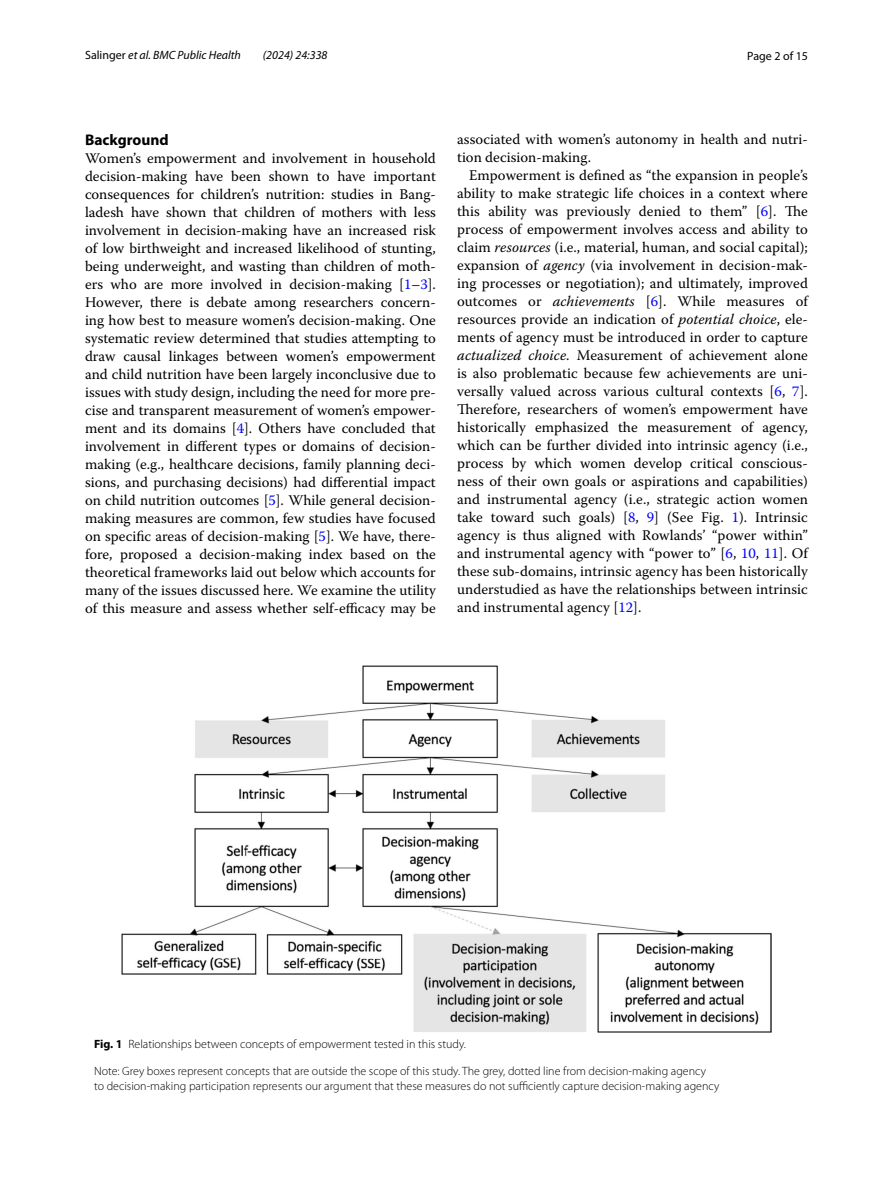
<style>
.page{position:relative;width:893px;height:1187px;background:#fff}
.page>*{position:absolute;margin:0;border:0;box-sizing:border-box;transform-origin:0 0}
.t1{font:700 15.45px "Myriad Pro";color:#000}
.t2{font:14.7px/18px "Warnock Pro";color:#000;text-align:justify}
.t3{font:300 12px/15px "Myriad Pro";color:#000}
.t4{font:italic 12px "Myriad Pro";color:#000}
.t5{font:12px "Myriad Pro";color:#000}
.s1{font-style:normal}
.s2{color:#00f}
.s3{font-style:italic}
.s4{font-weight:700}
</style>
<div class="page">
<img style="left:122px;top:665px;width:649px;height:367px">
<p class="t4" style="left:85px;top:48px;width:157px"><span class="s1">Salinger</span> et al. BMC Public Health</p>
<p class="t4" style="left:263px;top:48px;width:66px">(2024) 24:338</p>
<p class="t5" style="left:747px;top:48px;width:62px">Page 2 of 15</p>
<p class="t1" style="left:85px;top:129px;width:85px">Background</p>
<p class="t2" style="left:85px;top:148px;width:352px">Women’s empowerment and involvement in household decision-making have been shown to have important consequences for children’s nutrition: studies in Bang&shy;ladesh have shown that children of mothers with less involvement in decision-making have an increased risk of low birthweight and increased likelihood of stunting, being underweight, and wasting than children of moth&shy;ers who are more involved in decision-making [<span class="s2">1</span>–<span class="s2">3</span>].<br>However, there is debate among researchers concern&shy;ing how best to measure women’s decision-making. One systematic review determined that studies attempting to draw causal linkages between women’s empowerment and child nutrition have been largely inconclusive due to issues with study design, including the need for more pre&shy;cise and transparent measurement of women’s empower&shy;ment and its domains [<span class="s2">4</span>]. Others have concluded that involvement in different types or domains of decision&shy;making (e.g., healthcare decisions, family planning deci&shy;sions, and purchasing decisions) had differential impact on child nutrition outcomes [<span class="s2">5</span>]. While general decision&shy;making measures are common, few studies have focused on specific areas of decision-making [<span class="s2">5</span>]. We have, there&shy;fore, proposed a decision-making index based on the theoretical frameworks laid out below which accounts for many of the issues discussed here. We examine the utility of this measure and assess whether self-efficacy may be</p>
<p class="t2" style="left:457px;top:130px;width:352px">associated with women’s autonomy in health and nutri&shy;tion decision-making.</p>
<p class="t2" style="left:457px;top:166px;width:352px;text-indent:12px">Empowerment is defined as “the expansion in people’s ability to make strategic life choices in a context where this ability was previously denied to them” [<span class="s2">6</span>]. The process of empowerment involves access and ability to claim <span class="s3">resources</span> (i.e., material, human, and social capital); expansion of <span class="s3">agency</span> (via involvement in decision-mak&shy;ing processes or negotiation); and ultimately, improved outcomes or <span class="s3">achievements</span> [<span class="s2">6</span>]. While measures of resources provide an indication of <span class="s3">potential choice</span>, ele&shy;ments of agency must be introduced in order to capture <span class="s3">actualized choice</span>. Measurement of achievement alone is also problematic because few achievements are uni&shy;versally valued across various cultural contexts [<span class="s2">6</span>, <span class="s2">7</span>].<br>Therefore, researchers of women’s empowerment have historically emphasized the measurement of agency, which can be further divided into intrinsic agency (i.e., process by which women develop critical conscious&shy;ness of their own goals or aspirations and capabilities) and instrumental agency (i.e., strategic action women take toward such goals) [<span class="s2">8</span>, <span class="s2">9</span>] (See Fig. <span class="s2">1</span>). Intrinsic agency is thus aligned with Rowlands’ “power within” and instrumental agency with “power to” [<span class="s2">6</span>, <span class="s2">10</span>, <span class="s2">11</span>]. Of these sub-domains, intrinsic agency has been historically understudied as have the relationships between intrinsic and instrumental agency [<span class="s2">12</span>].</p>
<p class="t3" style="left:94px;top:1036px;width:373px"><span class="s4">Fig. 1</span> Relationships between concepts of empowerment tested in this study.</p>
<p class="t3" style="left:94px;top:1063px;width:627px">Note: Grey boxes represent concepts that are outside the scope of this study. The grey, dotted line from decision-making agency<br>to decision-making participation represents our argument that these measures do not sufficiently capture decision-making agency</p>
</div>
